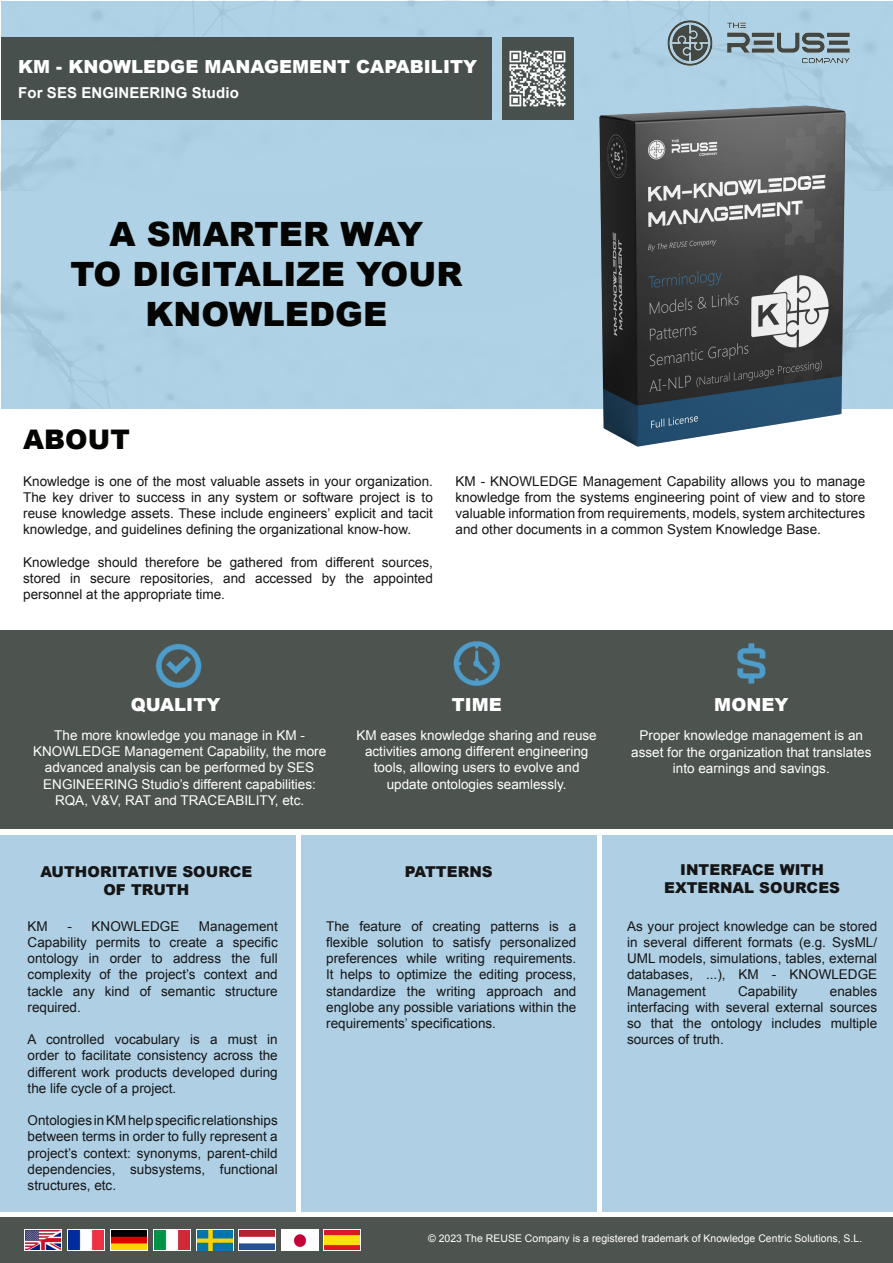
<style>
.page{position:relative;width:893px;height:1263px;background:#fff}
.page>*{position:absolute;margin:0;border:0;box-sizing:border-box;transform-origin:0 0}
.t1{font:900 33.45px/40.2px "Arial";color:#040503;text-align:center}
.t2{font:900 27px "Arial";color:#040503}
.t3{font:900 18px "Arial";color:#fff}
.t4{font:900 15px/18px "Arial";color:#161516;text-align:center}
.t5{font:700 15px "Arial";letter-spacing:.005em;color:#fff}
.t6{font:13.5px/16.2px "Arial";color:#161516;text-align:justify}
.t7{font:13.5px/16.2px "Arial";color:#fff;text-align:center}
.t8{font:10.5px "Arial";color:#fff}
</style>
<div class="page">
<div style="left:1px;top:1px;width:891px;height:407px;background:#afd1e5"></div>
<div style="left:1px;top:37px;width:490px;height:83px;background:#47504c"></div>
<div style="left:0;top:630px;width:893px;height:198px;background:#4d534e"></div>
<div style="left:0;top:1217px;width:893px;height:46px;background:#4d534e"></div>
<svg style="left:156px;top:644px;width:45px;height:44px"></svg>
<svg style="left:454px;top:641px;width:46px;height:45px"></svg>
<svg style="left:737px;top:643px;width:28px;height:40px"></svg>
<img style="left:667px;top:14px;width:183px;height:57px">
<div style="left:502px;top:37px;width:71px;height:83px;background:#47504c"></div>
<svg style="left:25px;top:1229px;width:37px;height:22px"></svg>
<svg style="left:68px;top:1229px;width:37px;height:22px"></svg>
<svg style="left:323px;top:1229px;width:38px;height:22px"></svg>
<div style="left:281px;top:1229px;width:37px;height:22px;background:#fff"></div>
<svg style="left:154px;top:1229px;width:37px;height:22px"></svg>
<svg style="left:111px;top:1229px;width:37px;height:22px"></svg>
<svg style="left:196px;top:1229px;width:38px;height:22px"></svg>
<img style="left:26px;top:1230px;width:35px;height:20px">
<img style="left:69px;top:1230px;width:35px;height:20px">
<img style="left:325px;top:1230px;width:34px;height:20px">
<img style="left:293px;top:1234px;width:14px;height:13px">
<img style="left:155px;top:1230px;width:35px;height:20px">
<img style="left:112px;top:1230px;width:35px;height:20px">
<img style="left:198px;top:1230px;width:34px;height:20px">
<svg style="left:239px;top:1229px;width:37px;height:22px"></svg>
<img style="left:240px;top:1230px;width:35px;height:20px">
<div style="left:0;top:835px;width:295px;height:376px;background:#afd0e4"></div>
<div style="left:301px;top:835px;width:295px;height:376px;background:#afd0e4"></div>
<div style="left:602px;top:835px;width:291px;height:376px;background:#afd0e4"></div>
<img style="left:509px;top:50px;width:57px;height:57px">
<img style="left:589px;top:92px;width:266px;height:355px">
<p class="t3" style="left:18px;top:53px;width:460px">KM - KNOWLEDGE MANAGEMENT CAPABILITY</p>
<p class="t5" style="left:18px;top:83px;width:222px">For SES ENGINEERING Studio</p>
<p class="t1" style="left:109px;top:212px;width:315px">A SMARTER WAY</p>
<p class="t1" style="left:70px;top:253px;width:394px">TO DIGITALIZE YOUR<br>KNOWLEDGE</p>
<p class="t2" style="left:23px;top:420px;width:108px">ABOUT</p>
<p class="t6" style="left:23px;top:473px;width:411px">Knowledge is one of the most valuable assets in your organization.<br>The key driver to success in any system or software project is to reuse knowledge assets. These include engineers’ explicit and tacit knowledge, and guidelines defining the organizational know-how.</p>
<p class="t6" style="left:23px;top:554px;width:411px">Knowledge should therefore be gathered from different sources, stored in secure repositories, and accessed by the appointed personnel at the appropriate time.</p>
<p class="t6" style="left:455px;top:473px;width:411px">KM - KNOWLEDGE Management Capability allows you to manage knowledge from the systems engineering point of view and to store valuable information from requirements, models, system architectures and other documents in a common System Knowledge Base.</p>
<p class="t3" style="left:131px;top:691px;width:91px">QUALITY</p>
<p class="t3" style="left:452px;top:691px;width:52px">TIME</p>
<p class="t3" style="left:714px;top:691px;width:76px">MONEY</p>
<p class="t7" style="left:33px;top:727px;width:295px">The more knowledge you manage in KM - KNOWLEDGE Management Capability, the more advanced analysis can be performed by SES ENGINEERING Studio’s different capabilities:<br>RQA, V&amp;V, RAT and TRACEABILITY, etc.</p>
<p class="t7" style="left:357px;top:727px;width:242px">KM eases knowledge sharing and reuse activities among different engineering tools, allowing users to evolve and update ontologies seamlessly.</p>
<p class="t7" style="left:631px;top:728px;width:242px">Proper knowledge management is an asset for the organization that translates into earnings and savings.</p>
<p class="t4" style="left:40px;top:863px;width:213px">AUTHORITATIVE SOURCE<br>OF TRUTH</p>
<p class="t4" style="left:405px;top:863px;width:89px">PATTERNS</p>
<p class="t4" style="left:664px;top:860px;width:177px">INTERFACE WITH<br>EXTERNAL SOURCES</p>
<p class="t6" style="left:28px;top:918px;width:22px">KM</p>
<p class="t6" style="left:67px;top:918px;width:113px">- KNOWLEDGE</p>
<p class="t6" style="left:326px;top:918px;width:252px">The feature of creating patterns is a flexible solution to satisfy personalized preferences while writing requirements.<br>It helps to optimize the editing process, standardize the writing approach and englobe any possible variations within the requirements’ specifications.</p>
<p class="t6" style="left:627px;top:918px;width:252px">As your project knowledge can be stored in several different formats (e.g. SysML/ UML models, simulations, tables, external databases, ...), KM - KNOWLEDGE Management</p>
<p class="t6" style="left:28px;top:918px;width:252px;text-indent:171px">Management Capability permits to create a specific ontology in order to address the full complexity of the project’s context and tackle any kind of semantic structure required.</p>
<p class="t6" style="left:28px;top:1031px;width:252px">A controlled vocabulary is a must in order to facilitate consistency across the different work products developed during the life cycle of a project.</p>
<p class="t6" style="left:28px;top:1112px;width:252px">Ontologies in KM help specific relationships between terms in order to fully represent a project’s context: synonyms, parent-child dependencies, subsystems, functional structures, etc.</p>
<p class="t6" style="left:738px;top:983px;width:61px">Capability</p>
<p class="t6" style="left:627px;top:983px;width:252px;text-indent:203px">enables interfacing with several external sources so that the ontology includes multiple sources of truth.</p>
<p class="t8" style="left:428px;top:1232px;width:436px">© 2023 The REUSE Company is a registered trademark of Knowledge Centric Solutions, S.L.</p>
</div>
